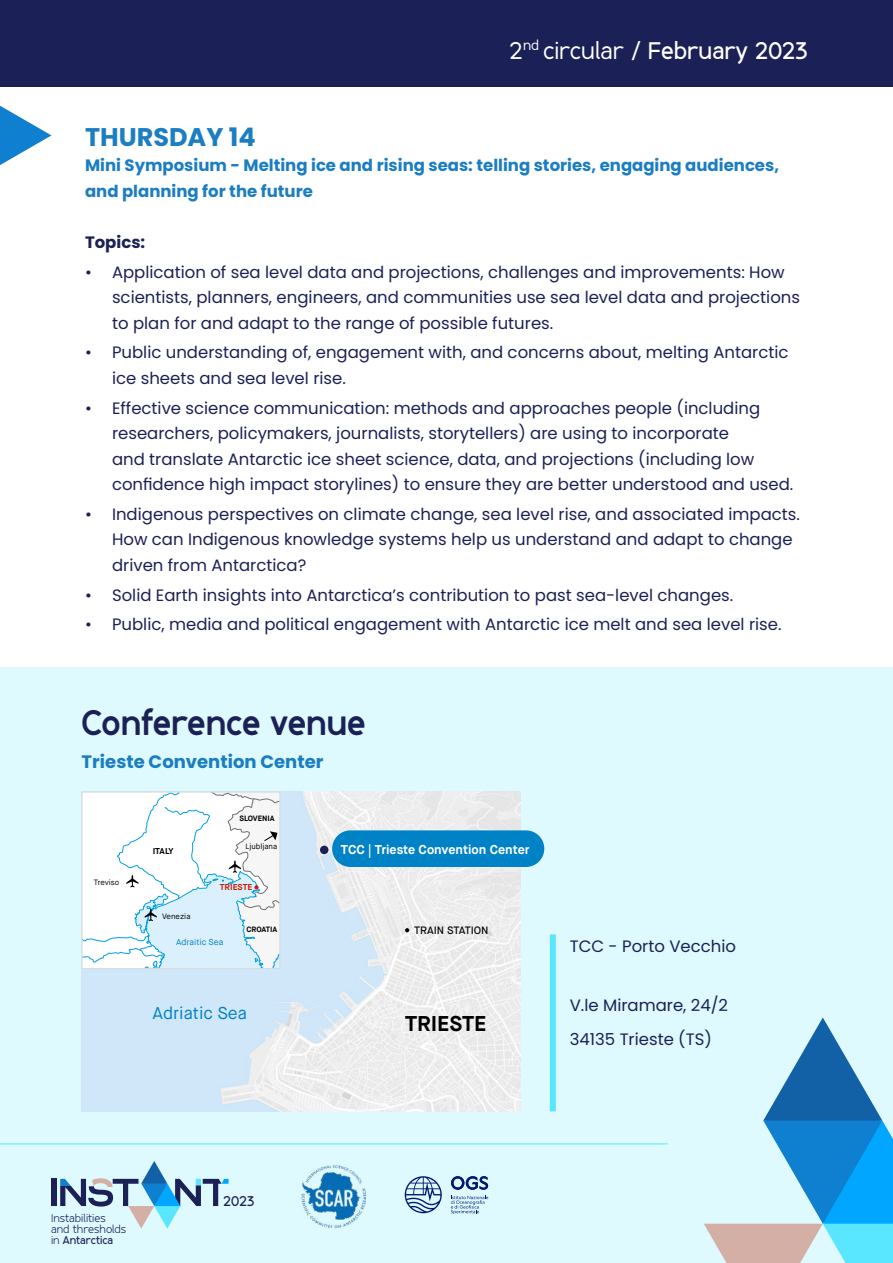
<style>
.page{position:relative;width:893px;height:1263px;background:#fff}
.page>*{position:absolute;margin:0;border:0;box-sizing:border-box;transform-origin:0 0}
.t1{font:900 37.5px "Lite On";color:#1b2156}
.t2{font:700 25.5px "Lite On";color:#fff}
.t3{font:700 25.5px "Poppins";color:#1b7dc2}
.t4{font:700 21.45px "Maison Neue";color:#000}
.t5{font:700 18px "Poppins";color:#1b7dc2}
.t6{font:17.1px "Maison Neue";color:#0082c7}
.t7{font:16.5px/25.5px "Poppins";color:#1b2156}
.t8{font:700 16.5px/25.5px "Poppins";color:#1b7dc2}
.t9{font:700 16.5px "Poppins";color:#1b2156}
.t10{font:700 15px "Lite On";color:#1b2156}
.t11{font:700 12.9px "Maison Neue";color:#fff}
.t12{font:11.85px/10.9px "Lite On";color:#1b2156}
.t13{font:500 10.65px "Maison Neue";color:#000}
.t14{font:8.55px "Maison Neue";color:#0082c7}
.t15{font:700 8.55px "Maison Neue";color:#c1210d}
.t16{font:700 8.55px "Maison Neue";letter-spacing:-.03em;color:#000}
.t17{font:7.65px "Maison Neue";color:#000}
.t18{font:700 7.65px "Maison Neue";color:#000}
.s1{font-weight:500}
.s2{font-weight:700}
</style>
<div class="page">
<div style="left:0;top:0;width:893px;height:87px;background:#1b2156"></div>
<div style="left:0;top:668px;width:893px;height:595px;background:#defaff"></div>
<div style="left:550px;top:934px;width:6px;height:177px;background:#58e7ff"></div>
<img style="left:82px;top:792px;width:438px;height:319px">
<svg style="left:82px;top:792px;width:198px;height:176px"></svg>
<div style="left:320px;top:846px;width:8px;height:8px;background:#1b2156;border-radius:50%"></div>
<svg style="left:405px;top:928px;width:4px;height:4px"></svg>
<div style="left:332px;top:830px;width:212px;height:37px;background:#0082c7;border-radius:18px"></div>
<svg style="left:0;top:106px;width:51px;height:59px"></svg>
<div style="left:51px;top:1179px;width:6px;height:27px;background:#1b2156"></div>
<svg style="left:60px;top:1161px;width:169px;height:67px"></svg>
<svg style="left:704px;top:1017px;width:189px;height:246px"></svg>
<img style="left:302px;top:1165px;width:63px;height:63px">
<svg style="left:451px;top:1196px;width:37px;height:18px"></svg>
<svg style="left:451px;top:1176px;width:37px;height:14px"></svg>
<svg style="left:405px;top:1176px;width:37px;height:37px"></svg>
<h2 class="t2" style="left:509px;top:36px;width:301px"><span class="s1">2</span><sup>nd</sup> <span class="s1">circular /</span> February 2023</h2>
<h2 class="t3" style="left:85px;top:122px;width:172px">THURSDAY 14</h2>
<p class="t8" style="left:85px;top:153px;width:695px">Mini Symposium - Melting ice and rising seas: telling stories, engaging audiences, and planning for the future</p>
<p class="t9" style="left:85px;top:232px;width:62px">Topics:</p>
<p class="t7" style="left:112px;top:259px;width:690px;text-indent:-27px">• Application of sea level data and projections, challenges and improvements: How scientists, planners, engineers, and communities use sea level data and projections to plan for and adapt to the range of possible futures.</p>
<p class="t7" style="left:112px;top:340px;width:678px;text-indent:-27px">• Public understanding of, engagement with, and concerns about, melting Antarctic ice sheets and sea level rise.</p>
<p class="t7" style="left:112px;top:395px;width:683px;text-indent:-27px">• Effective science communication: methods and approaches people (including researchers, policymakers, journalists, storytellers) are using to incorporate<br>and translate Antarctic ice sheet science, data, and projections (including low confidence high impact storylines) to ensure they are better understood and used.</p>
<p class="t7" style="left:112px;top:501px;width:689px;text-indent:-27px">• Indigenous perspectives on climate change, sea level rise, and associated impacts.<br>How can Indigenous knowledge systems help us understand and adapt to change driven from Antarctica?</p>
<p class="t7" style="left:85px;top:582px;width:650px">• Solid Earth insights into Antarctica’s contribution to past sea-level changes.</p>
<p class="t7" style="left:85px;top:612px;width:698px">• Public, media and political engagement with Antarctic ice melt and sea level rise.</p>
<h1 class="t1" style="left:82px;top:700px;width:286px">Conference venue</h1>
<p class="t5" style="left:82px;top:751px;width:243px">Trieste Convention Center</p>
<p class="t17" style="left:94px;top:878px;width:27px">Treviso</p>
<p class="t16" style="left:153px;top:846px;width:22px">ITALY</p>
<p class="t17" style="left:162px;top:911px;width:30px">Venezia</p>
<p class="t18" style="left:239px;top:814px;width:37px">SLOVENIA</p>
<p class="t17" style="left:245px;top:842px;width:33px">Ljubljana</p>
<p class="t15" style="left:220px;top:882px;width:34px">TRIESTE</p>
<p class="t18" style="left:246px;top:924px;width:32px">CROATIA</p>
<p class="t14" style="left:176px;top:937px;width:49px">Adraitic Sea</p>
<p class="t6" style="left:152px;top:1002px;width:96px">Adriatic Sea</p>
<p class="t12" style="left:51px;top:1213px;width:77px">Instabilities and thresholds in <span class="s2">Antarctica</span></p>
<p class="t10" style="left:223px;top:1193px;width:33px">2023</p>
<p class="t11" style="left:341px;top:841px;width:190px">TCC | Trieste Convention Center</p>
<p class="t13" style="left:414px;top:924px;width:76px">TRAIN STATION</p>
<h3 class="t4" style="left:405px;top:1010px;width:83px">TRIESTE</h3>
<p class="t7" style="left:570px;top:933px;width:168px">TCC - Porto Vecchio</p>
<p class="t7" style="left:570px;top:988px;width:160px;line-height:33.8px">V.le Miramare, 24/2<br>34135 Trieste (TS)</p>
</div>
